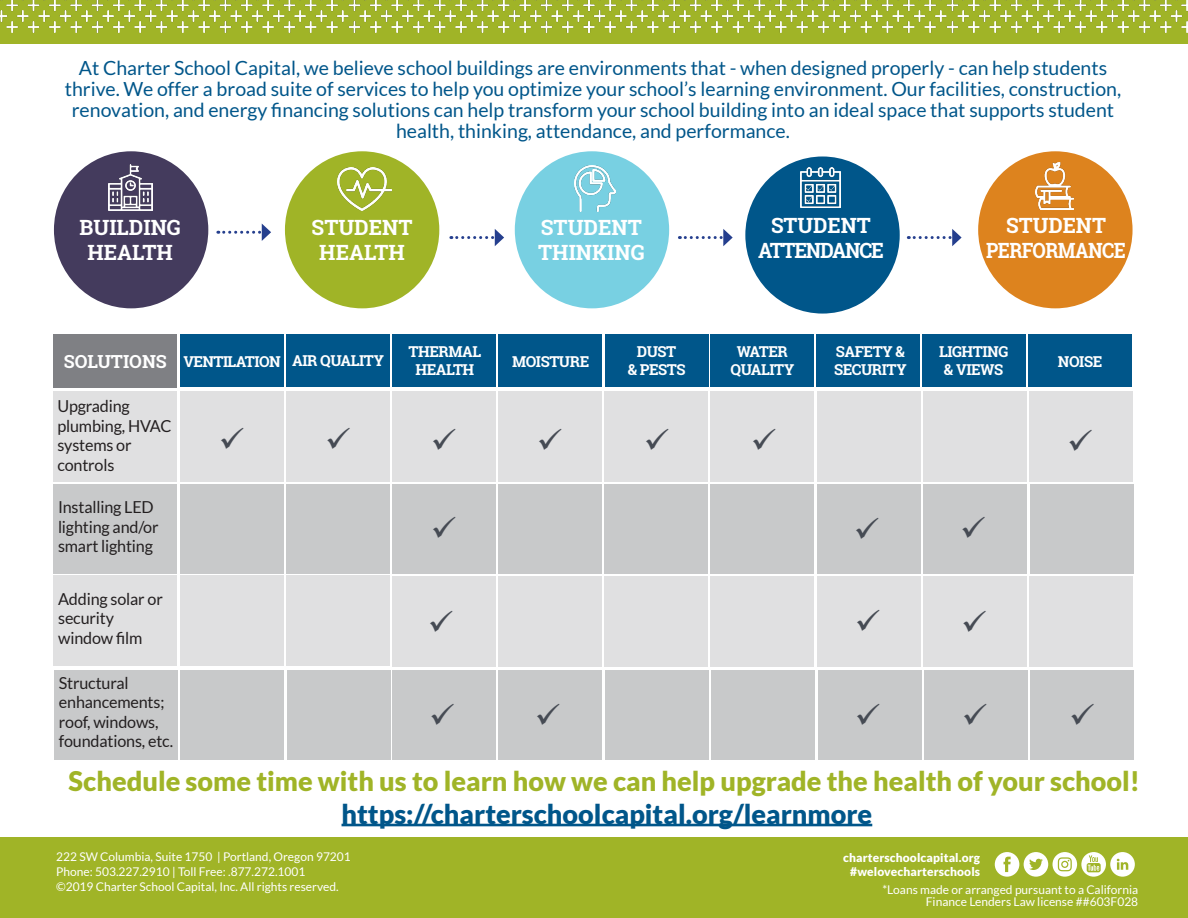
<style>
.page{position:relative;width:1188px;height:918px;background:#fff}
.page>*{position:absolute;margin:0;border:0;box-sizing:border-box;transform-origin:0 0}
.t1{font:900 27px/32.4px "Lato";color:#a0b427;text-align:center}
.t2{font:700 21px/25.2px "Roboto Slab";color:#fff;text-align:center}
.t3{font:700 21px/25.2px "Roboto Slab";letter-spacing:-.03em;color:#fff;text-align:center}
.t4{font:700 21px/25.2px "Roboto Slab";letter-spacing:-.06em;color:#fff;text-align:center}
.t5{font:19.5px/21px "Lato";color:#00568a;text-align:center}
.t6{font:700 18px "Roboto Slab";color:#fff}
.t7{font:16.5px/19.5px "Lato";letter-spacing:-.01em;color:#231f20}
.t8{font:700 15px/18px "Roboto Slab";letter-spacing:-.03em;color:#fff;text-align:center}
.t9{font:12px/14.4px "Lato";color:#fff}
.t10{font:900 12px "Lato";letter-spacing:.01em;color:#fff}
.s1{color:#00568a}
</style>
<div class="page">
<div style="left:285px;top:151px;width:154px;height:157px;background:#a0b427;border-radius:50%"></div>
<div style="left:515px;top:151px;width:154px;height:157px;background:#78d0e2;border-radius:50%"></div>
<div style="left:978px;top:151px;width:155px;height:157px;background:#dd831e;border-radius:50%"></div>
<div style="left:286px;top:391px;width:104px;height:91px;background:#e0e0e1"></div>
<div style="left:53px;top:484px;width:124px;height:89px;background:#c8c9ca"></div>
<div style="left:53px;top:391px;width:124px;height:90px;background:#e0e0e1"></div>
<div style="left:54px;top:334px;width:123px;height:53px;background:#7f8084"></div>
<div style="left:180px;top:391px;width:103px;height:91px;background:#e0e0e1"></div>
<div style="left:180px;top:335px;width:103px;height:52px;background:#00568a"></div>
<div style="left:286px;top:335px;width:104px;height:52px;background:#00568a"></div>
<div style="left:0;top:0;width:1188px;height:43px;background:#a0b427"></div>
<div style="left:0;top:837px;width:1188px;height:81px;background:#a0b427"></div>
<svg style="left:995px;top:852px;width:140px;height:25px"></svg>
<img style="left:574px;top:165px;width:41px;height:47px">
<img style="left:337px;top:167px;width:55px;height:43px">
<img style="left:1036px;top:163px;width:38px;height:46px">
<div style="left:392px;top:335px;width:103px;height:52px;background:#00568a"></div>
<div style="left:499px;top:335px;width:103px;height:52px;background:#00568a"></div>
<div style="left:605px;top:335px;width:103px;height:52px;background:#00568a"></div>
<div style="left:711px;top:335px;width:103px;height:52px;background:#00568a"></div>
<div style="left:816px;top:335px;width:104px;height:52px;background:#00568a"></div>
<div style="left:923px;top:335px;width:103px;height:52px;background:#00568a"></div>
<div style="left:1028px;top:335px;width:104px;height:52px;background:#00568a"></div>
<div style="left:392px;top:392px;width:103px;height:90px;background:#e0e0e1"></div>
<div style="left:498px;top:392px;width:103px;height:90px;background:#e0e0e1"></div>
<div style="left:604px;top:392px;width:104px;height:90px;background:#e0e0e1"></div>
<div style="left:711px;top:392px;width:103px;height:90px;background:#e0e0e1"></div>
<div style="left:817px;top:392px;width:104px;height:90px;background:#e0e0e1"></div>
<div style="left:924px;top:392px;width:103px;height:90px;background:#e0e0e1"></div>
<div style="left:1029px;top:392px;width:104px;height:90px;background:#e0e0e1"></div>
<div style="left:180px;top:484px;width:103px;height:89px;background:#c8c9ca"></div>
<div style="left:286px;top:484px;width:104px;height:89px;background:#c8c9ca"></div>
<div style="left:392px;top:484px;width:103px;height:89px;background:#c8c9ca"></div>
<div style="left:498px;top:484px;width:103px;height:89px;background:#c8c9ca"></div>
<div style="left:604px;top:484px;width:104px;height:89px;background:#c8c9ca"></div>
<div style="left:711px;top:484px;width:103px;height:89px;background:#c8c9ca"></div>
<div style="left:817px;top:484px;width:104px;height:89px;background:#c8c9ca"></div>
<div style="left:924px;top:484px;width:103px;height:89px;background:#c8c9ca"></div>
<div style="left:1030px;top:484px;width:103px;height:89px;background:#c8c9ca"></div>
<div style="left:286px;top:576px;width:104px;height:90px;background:#e0e0e1"></div>
<div style="left:53px;top:576px;width:124px;height:90px;background:#e0e0e1"></div>
<div style="left:180px;top:576px;width:103px;height:90px;background:#e0e0e1"></div>
<div style="left:392px;top:576px;width:103px;height:91px;background:#e0e0e1"></div>
<div style="left:498px;top:576px;width:103px;height:91px;background:#e0e0e1"></div>
<div style="left:604px;top:576px;width:104px;height:91px;background:#e0e0e1"></div>
<div style="left:711px;top:576px;width:103px;height:91px;background:#e0e0e1"></div>
<div style="left:817px;top:576px;width:104px;height:91px;background:#e0e0e1"></div>
<div style="left:924px;top:576px;width:103px;height:91px;background:#e0e0e1"></div>
<div style="left:1029px;top:576px;width:104px;height:91px;background:#e0e0e1"></div>
<div style="left:745px;top:156px;width:155px;height:158px;background:#00568a;border-radius:50%"></div>
<img style="left:800px;top:167px;width:41px;height:41px">
<svg style="left:908px;top:229px;width:54px;height:17px"></svg>
<div style="left:54px;top:151px;width:154px;height:157px;background:#443b5d;border-radius:50%"></div>
<img style="left:108px;top:164px;width:44px;height:47px">
<svg style="left:679px;top:229px;width:54px;height:17px"></svg>
<svg style="left:451px;top:229px;width:53px;height:17px"></svg>
<svg style="left:218px;top:224px;width:53px;height:17px"></svg>
<div style="left:54px;top:670px;width:124px;height:89px;background:#c8c9ca"></div>
<div style="left:181px;top:670px;width:103px;height:89px;background:#c8c9ca"></div>
<div style="left:287px;top:670px;width:103px;height:89px;background:#c8c9ca"></div>
<div style="left:393px;top:670px;width:103px;height:89px;background:#c8c9ca"></div>
<div style="left:499px;top:670px;width:103px;height:89px;background:#c8c9ca"></div>
<div style="left:605px;top:670px;width:103px;height:89px;background:#c8c9ca"></div>
<div style="left:711px;top:670px;width:104px;height:89px;background:#c8c9ca"></div>
<div style="left:818px;top:670px;width:103px;height:89px;background:#c8c9ca"></div>
<div style="left:924px;top:670px;width:104px;height:89px;background:#c8c9ca"></div>
<div style="left:1030px;top:670px;width:104px;height:89px;background:#c8c9ca"></div>
<hr style="left:342px;top:824px;width:530px;height:2px;background:#00568a">
<img style="left:591px;top:0;width:597px;height:33px">
<img style="left:0;top:0;width:591px;height:33px">
<p class="t5" style="left:65px;top:57px;width:1058px">At Charter School Capital, we believe school buildings are environments that - when designed properly - can help students thrive. We offer a broad suite of services to help you optimize your school’s learning environment. Our facilities, construction, renovation, and energy financing solutions can help transform your school building into an ideal space that supports student health, thinking, attendance, and performance.</p>
<p class="t2" style="left:80px;top:214px;width:103px">BUILDING<br>HEALTH</p>
<p class="t2" style="left:312px;top:214px;width:102px">STUDENT<br>HEALTH</p>
<p class="t2" style="left:538px;top:214px;width:108px;text-align:left">STUDENT<br>THINKING</p>
<p class="t3" style="left:986px;top:212px;width:141px">STUDENT<br>PERFORMANCE</p>
<p class="t4" style="left:758px;top:212px;width:127px">STUDENT<br>ATTENDANCE</p>
<p class="t6" style="left:64px;top:349px;width:105px">SOLUTIONS</p>
<p class="t7" style="left:57px;top:396px;width:116px">Upgrading plumbing, HVAC systems or controls</p>
<p class="t7" style="left:58px;top:497px;width:102px">Installing LED lighting and/or smart lighting</p>
<p class="t7" style="left:58px;top:589px;width:106px">Adding solar or security window film</p>
<p class="t8" style="left:183px;top:352px;width:99px">VENTILATION</p>
<p class="t8" style="left:292px;top:352px;width:93px">AIR QUALITY</p>
<p class="t8" style="left:409px;top:343px;width:74px">THERMAL<br>HEALTH</p>
<p class="t8" style="left:512px;top:352px;width:79px">MOISTURE</p>
<p class="t8" style="left:628px;top:343px;width:59px">DUST<br>&amp; PESTS</p>
<p class="t8" style="left:834px;top:343px;width:74px;text-align:left">SAFETY &amp;<br>SECURITY</p>
<p class="t8" style="left:731px;top:343px;width:65px">WATER<br>QUALITY</p>
<p class="t8" style="left:939px;top:343px;width:71px">LIGHTING &amp; VIEWS</p>
<p class="t8" style="left:1058px;top:352px;width:46px">NOISE</p>
<p class="t7" style="left:59px;top:673px;width:116px">Structural enhancements; roof, windows, foundations, etc.</p>
<p class="t1" style="left:69px;top:765px;width:1073px">Schedule some time with us to learn how we can help upgrade the health of your school! <span class="s1">https://charterschoolcapital.org/learnmore</span></p>
<p class="t9" style="left:56px;top:850px;width:296px">222 SW Columbia, Suite 1750 | Portland, Oregon 97201</p>
<p class="t9" style="left:56px;top:865px;width:284px">Phone: 503.227.2910 | Toll Free: .877.272.1001 ©2019 Charter School Capital, Inc. All rights reserved.</p>
<p class="t10" style="left:843px;top:851px;width:139px">charterschoolcapital.org</p>
<p class="t10" style="left:850px;top:865px;width:131px">#welovecharterschools</p>
<p class="t9" style="left:883px;top:883px;width:257px;line-height:12px;text-align:right">*Loans made or arranged pursuant to a California<br>Finance Lenders Law license ##603F028</p>
</div>
